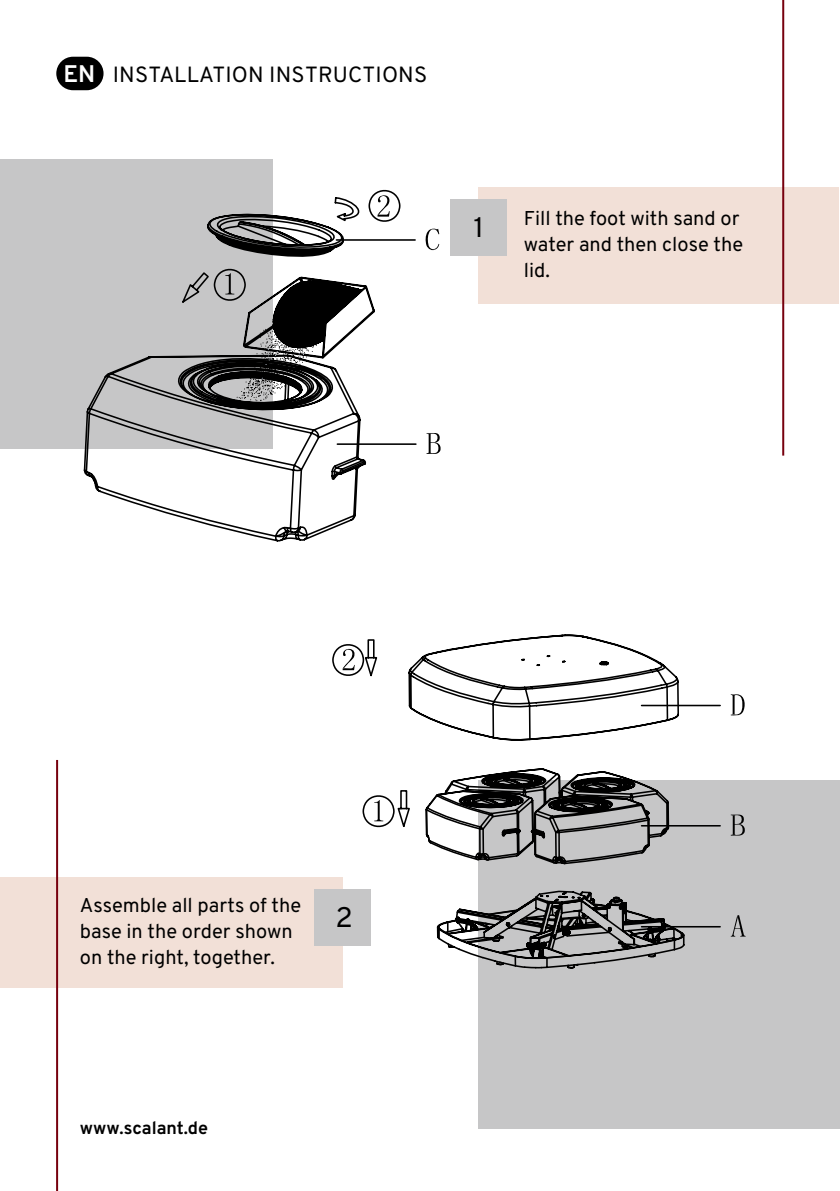
<style>
.page{position:relative;width:840px;height:1191px;background:#fff}
.page>*{position:absolute;margin:0;border:0;box-sizing:border-box;transform-origin:0 0}
.t1{font:28.4px "Overpass";color:#000}
.t2{font:22px "Overpass";letter-spacing:.01em;color:#000}
.t3{font:20px/26px "Overpass";color:#000}
.t4{font:700 18px "Overpass";color:#000}
.s1{font-weight:700;font-size:24px;color:#fff}
</style>
<div class="page">
<div style="left:478px;top:780px;width:361px;height:348px;background:#c6c6c7"></div>
<div style="left:56px;top:57px;width:47px;height:33px;background:#000;border-radius:17px"></div>
<div style="left:478px;top:187px;width:360px;height:117px;background:#f2e0d7"></div>
<div style="left:0;top:877px;width:342px;height:110px;background:#f2e0d7"></div>
<div style="left:314px;top:889px;width:57px;height:57px;background:#c6c6c7"></div>
<div style="left:0;top:159px;width:272px;height:289px;background:#c6c6c7"></div>
<hr style="left:40px;top:171px;width:1px;height:384px;background:#000">
<hr style="left:40px;top:1002px;width:478px;height:1px;background:#000">
<hr style="left:839px;top:171px;width:1px;height:384px;background:#000">
<hr style="left:40px;top:171px;width:478px;height:1px;background:#000">
<hr style="left:40px;top:1190px;width:478px;height:1px;background:#000">
<hr style="left:541px;top:171px;width:1px;height:384px;background:#000">
<hr style="left:40px;top:574px;width:478px;height:1px;background:#000">
<hr style="left:563px;top:171px;width:1px;height:384px;background:#000">
<svg style="left:40px;top:186px;width:467px;height:369px"></svg>
<hr style="left:260px;top:630px;width:1px;height:357px;background:#000">
<hr style="left:260px;top:997px;width:569px;height:1px;background:#000">
<hr style="left:260px;top:1190px;width:569px;height:1px;background:#000">
<hr style="left:260px;top:630px;width:569px;height:1px;background:#000">
<hr style="left:839px;top:630px;width:1px;height:357px;background:#000">
<svg style="left:331px;top:630px;width:498px;height:357px"></svg>
<div style="left:450px;top:199px;width:56px;height:56px;background:#c6c6c7"></div>
<hr style="left:781px;top:0;width:2px;height:455px;background:#77000e">
<hr style="left:56px;top:760px;width:2px;height:431px;background:#77000e">
<p class="t2" style="left:63px;top:63px;width:365px"><span class="s1">EN</span> INSTALLATION INSTRUCTIONS</p>
<h1 class="t1" style="left:473px;top:211px;width:12px">1</h1>
<p class="t3" style="left:523px;top:205px;width:221px">Fill the foot with sand or water and then close the lid.</p>
<p class="t3" style="left:80px;top:892px;width:223px">Assemble all parts of the base in the order shown on the right, together.</p>
<h1 class="t1" style="left:335px;top:901px;width:19px">2</h1>
<p class="t4" style="left:80px;top:1121px;width:129px">www.scalant.de</p>
</div>
